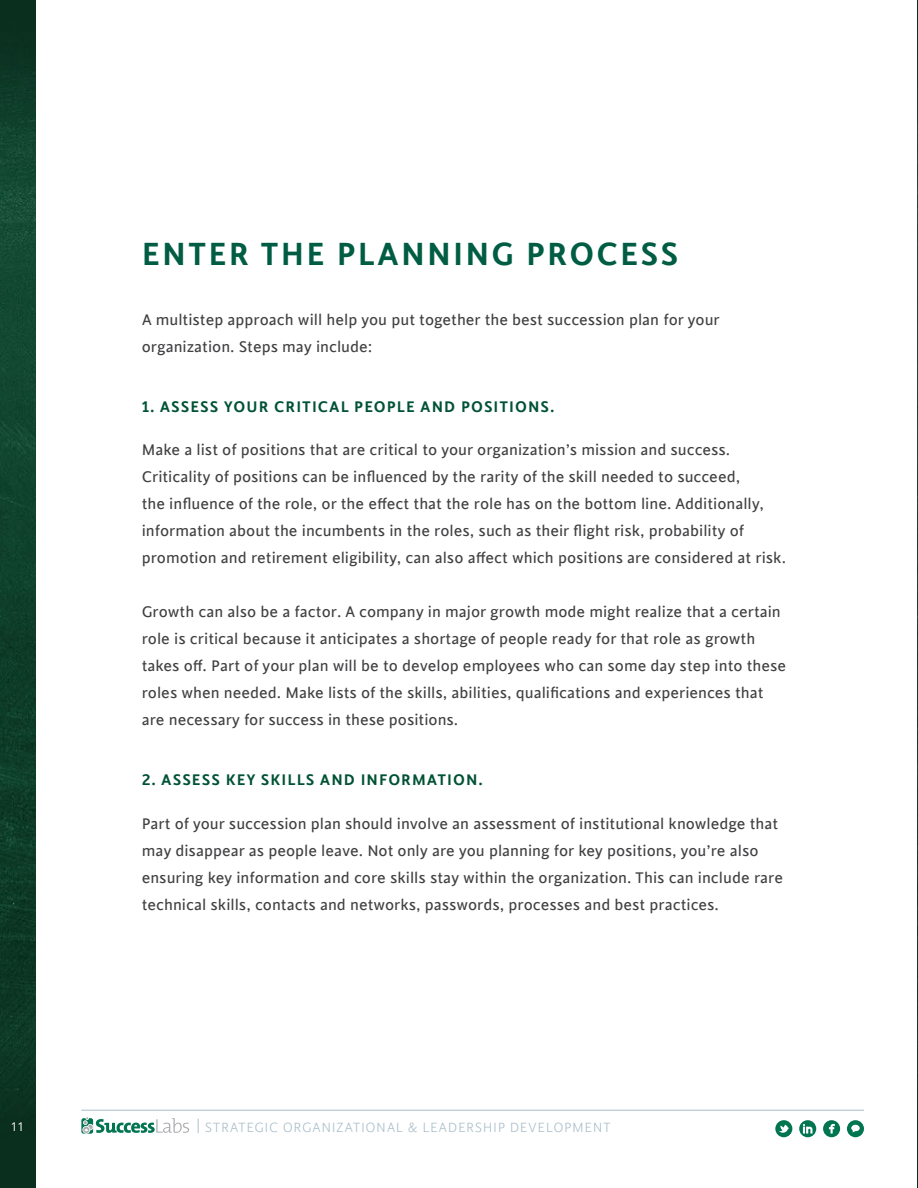
<style>
.page{position:relative;width:918px;height:1188px;background:#fff}
.page>*{position:absolute;margin:0;border:0;box-sizing:border-box;transform-origin:0 0}
.A-head{font:600 36px "Cinta";letter-spacing:.06em;color:#005d43}
.txt{font:17.25px/27px "Cinta";color:#414042}
.B-head{font:600 17.25px "Cinta";letter-spacing:.06em;color:#005235}
.t1{font:300 15px "Cinta";letter-spacing:.035em;color:#a7bdc9}
.t2{font:12px "Open Sans";color:#fff}
.s1{font-size:16.35px}
</style>
<div class="page">
<img style="left:917px;top:0;width:1px;height:1188px">
<img style="left:0;top:0;width:36px;height:1188px">
<hr style="left:81px;top:1110px;width:783px;height:1px;background:#a7bdc9">
<svg style="left:775px;top:1120px;width:17px;height:17px"></svg>
<svg style="left:799px;top:1120px;width:17px;height:17px"></svg>
<svg style="left:823px;top:1120px;width:17px;height:17px"></svg>
<svg style="left:847px;top:1120px;width:17px;height:17px"></svg>
<svg style="left:81px;top:1118px;width:12px;height:16px"></svg>
<svg style="left:82px;top:1117px;width:107px;height:17px"></svg>
<p class="A-head" style="left:142px;top:232px;width:538px">ENTER THE PLANNING PROCESS</p>
<p class="txt" style="left:142px;top:306px;width:580px">A multistep approach will help you put together the best succession plan for your organization. Steps may include:</p>
<p class="B-head" style="left:142px;top:396px;width:414px">1. ASSESS YOUR CRITICAL PEOPLE AND POSITIONS.</p>
<p class="txt" style="left:142px;top:437px;width:646px">Make a list of positions that are critical to your organization’s mission and success.<br>Criticality of positions can be influenced by the rarity of the skill needed to succeed,<br>the influence of the role, or the effect that the role has on the bottom line. Additionally, information about the incumbents in the roles, such as their flight risk, probability of promotion and retirement eligibility, can also affect which positions are considered at risk.</p>
<p class="txt" style="left:142px;top:599px;width:646px">Growth can also be a factor. A company in major growth mode might realize that a certain role is critical because it anticipates a shortage of people ready for that role as growth takes off. Part of your plan will be to develop employees who can some day step into these roles when needed. Make lists of the skills, abilities, qualifications and experiences that are necessary for success in these positions.</p>
<p class="B-head" style="left:142px;top:769px;width:343px">2. ASSESS KEY SKILLS AND INFORMATION.</p>
<p class="txt" style="left:142px;top:810px;width:643px">Part of your succession plan should involve an assessment of institutional knowledge that may disappear as people leave. Not only are you planning for key positions, you’re also ensuring key information and core skills stay within the organization. This can include rare technical skills, contacts and networks, passwords, processes and best practices.</p>
<p class="t2" style="left:11px;top:1119px;width:15px">11</p>
<p class="t1" style="left:196px;top:1119px;width:416px"><span class="s1">|</span> STRATEGIC ORGANIZATIONAL &amp; LEADERSHIP DEVELOPMENT</p>
</div>
